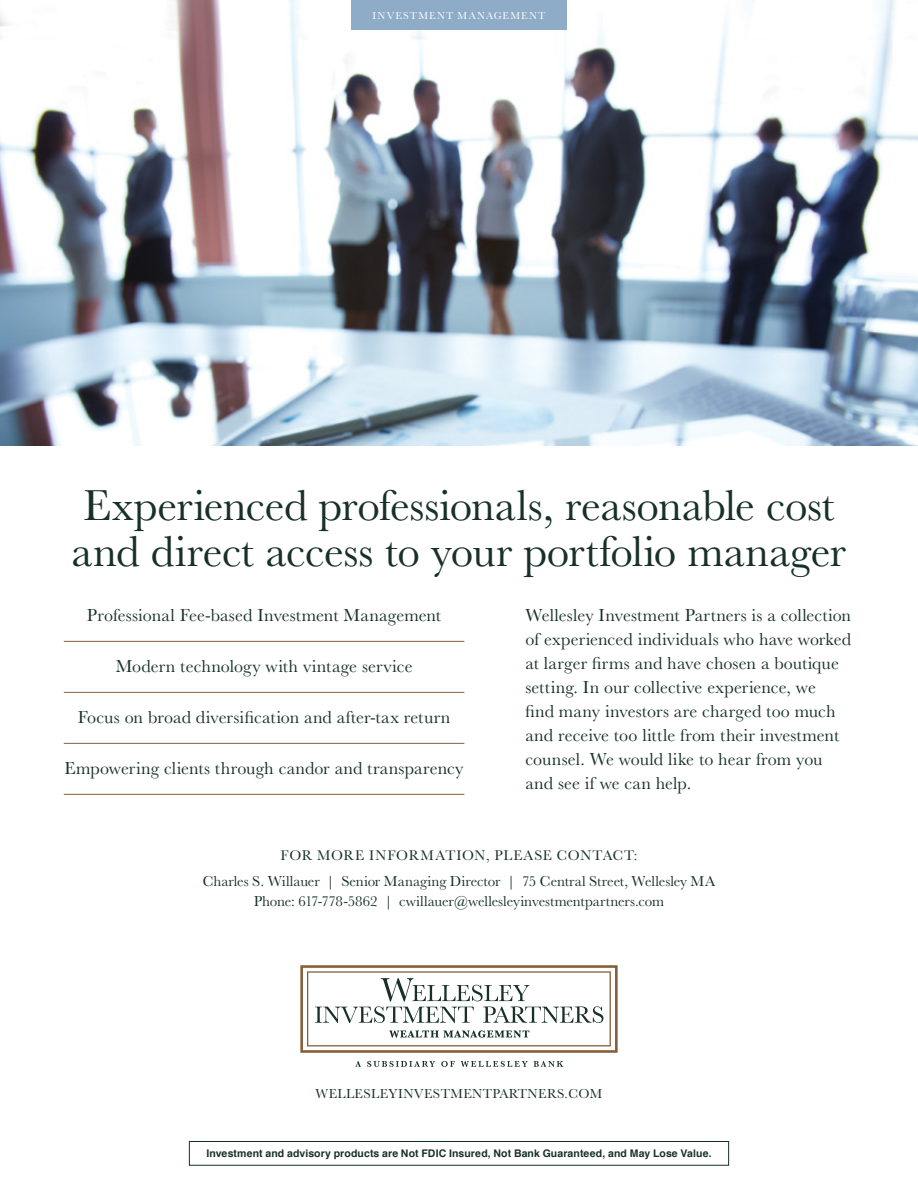
<style>
.page{position:relative;width:918px;height:1188px;background:#fff}
.page>*{position:absolute;margin:0;border:0;box-sizing:border-box;transform-origin:0 0}
.t1{font:45px/46.5px "Baskerville";letter-spacing:-.01em;color:#183029}
.t2{font:18px/24px "Baskerville";letter-spacing:.005em;color:#183029}
.t3{font:15px/19.5px "Baskerville";letter-spacing:-.005em;color:#183029;text-align:center}
.t4{font:14.55px "Baskerville";letter-spacing:.05em;color:#183029}
.t5{font:13.5px "Baskerville";letter-spacing:.03em;color:#183029}
.t6{font:700 10.5px "Helvetica";letter-spacing:.01em;color:#183029}
.t7{font:10.5px "Baskerville";letter-spacing:.115em;color:#fff}
</style>
<div class="page">
<img style="left:0;top:0;width:918px;height:446px">
<hr style="left:64px;top:641px;width:400px;height:1px;background:#865e3a">
<hr style="left:64px;top:692px;width:400px;height:1px;background:#865e3a">
<hr style="left:64px;top:743px;width:400px;height:1px;background:#865e3a">
<hr style="left:64px;top:794px;width:400px;height:1px;background:#865e3a">
<svg style="left:300px;top:965px;width:318px;height:88px"></svg>
<svg style="left:355px;top:1061px;width:6px;height:6px"></svg>
<svg style="left:367px;top:1061px;width:68px;height:6px"></svg>
<svg style="left:441px;top:1061px;width:14px;height:6px"></svg>
<svg style="left:461px;top:1061px;width:67px;height:6px"></svg>
<svg style="left:534px;top:1061px;width:29px;height:6px"></svg>
<div style="left:351px;top:0;width:216px;height:30px;background:#8eabc7"></div>
<div style="left:189px;top:1141px;width:540px;height:25px;border:1px solid #183029"></div>
<p class="t7" style="left:372px;top:10px;width:175px">INVESTMENT MANAGEMENT</p>
<h1 class="t1" style="left:72px;top:482px;width:776px">Experienced professionals, reasonable cost and direct access to your portfolio manager</h1>
<p class="t2" style="left:87px;top:603px;width:356px">Professional Fee-based Investment Management</p>
<p class="t2" style="left:116px;top:654px;width:298px">Modern technology with vintage service</p>
<p class="t2" style="left:78px;top:705px;width:374px">Focus on broad diversification and after-tax return</p>
<p class="t2" style="left:65px;top:756px;width:400px">Empowering clients through candor and transparency</p>
<p class="t2" style="left:525px;top:603px;width:327px">Wellesley Investment Partners is a collection of experienced individuals who have worked at larger firms and have chosen a boutique setting. In our collective experience, we<br>find many investors are charged too much and receive too little from their investment counsel. We would like to hear from you and see if we can help.</p>
<p class="t4" style="left:281px;top:847px;width:358px">FOR MORE INFORMATION, PLEASE CONTACT:</p>
<p class="t3" style="left:203px;top:872px;width:514px">Charles S. Willauer | Senior Managing Director | 75 Central Street, Wellesley MA<br>Phone: 617-778-5862 | cwillauer@wellesleyinvestmentpartners.com</p>
<p class="t5" style="left:315px;top:1086px;width:289px">WELLESLEYINVESTMENTPARTNERS.COM</p>
<p class="t6" style="left:206px;top:1149px;width:507px">Investment and advisory products are Not FDIC Insured, Not Bank Guaranteed, and May Lose Value.</p>
</div>
